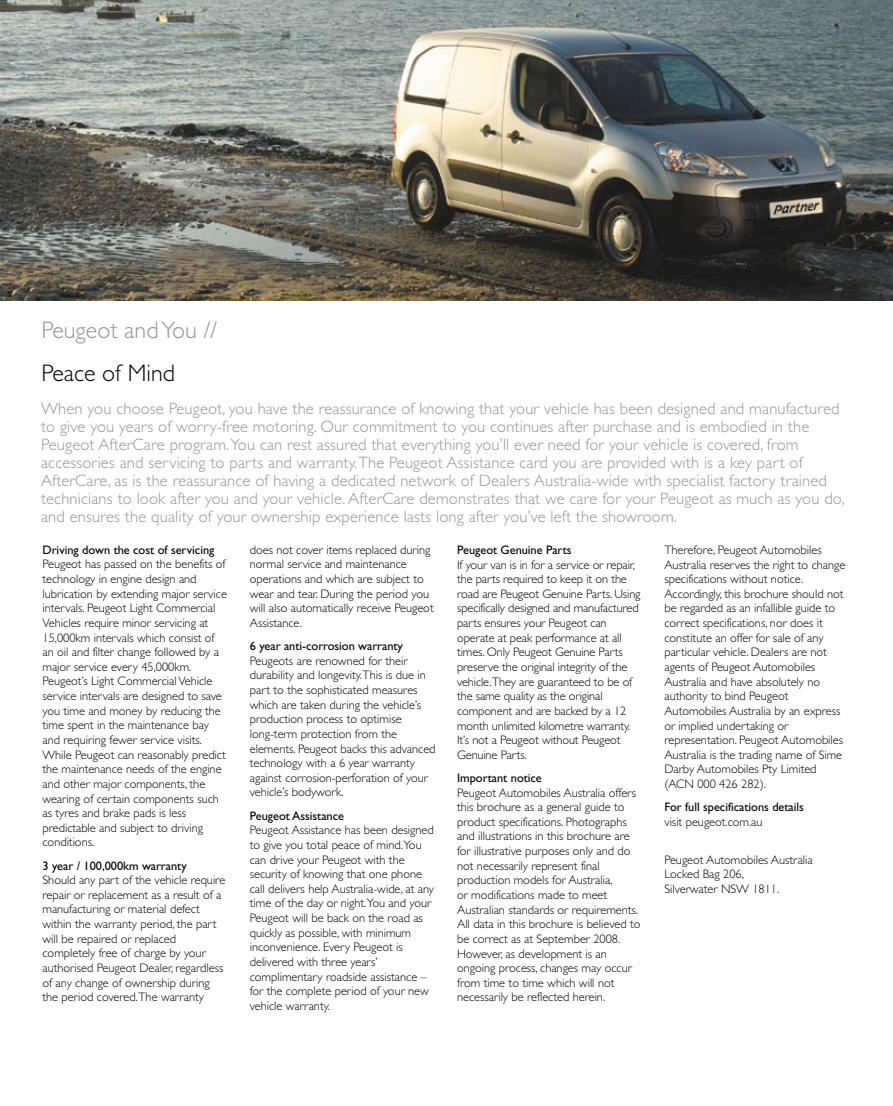
<style>
.page{position:relative;width:893px;height:1106px;background:#fff}
.page>*{position:absolute;margin:0;border:0;box-sizing:border-box;transform-origin:0 0}
.t1{font:300 24px "Gill Sans";color:#939598}
.t2{font:300 24px "Gill Sans";color:#000}
.t3{font:300 16.5px/18px "Gill Sans";letter-spacing:.01em;color:#939598}
.t4{font:300 12.3px/14.7px "Gill Sans";color:#000}
.t5{font:12.3px "Gill Sans";color:#000}
</style>
<div class="page">
<img style="left:0;top:0;width:893px;height:301px">
<h1 class="t1" style="left:41px;top:316px;width:177px">Peugeot and You //</h1>
<h1 class="t2" style="left:41px;top:359px;width:135px">Peace of Mind</h1>
<p class="t3" style="left:41px;top:400px;width:805px">When you choose Peugeot, you have the reassurance of knowing that your vehicle has been designed and manufactured to give you years of worry-free motoring. Our commitment to you continues after purchase and is embodied in the Peugeot AfterCare program. You can rest assured that everything you’ll ever need for your vehicle is covered, from accessories and servicing to parts and warranty. The Peugeot Assistance card you are provided with is a key part of AfterCare, as is the reassurance of having a dedicated network of Dealers Australia-wide with specialist factory trained technicians to look after you and your vehicle. AfterCare demonstrates that we care for your Peugeot as much as you do, and ensures the quality of your ownership experience lasts long after you’ve left the showroom.</p>
<p class="t5" style="left:43px;top:542px;width:173px">Driving down the cost of servicing</p>
<p class="t4" style="left:43px;top:557px;width:186px">Peugeot has passed on the benefits of technology in engine design and lubrication by extending major service intervals. Peugeot Light Commercial Vehicles require minor servicing at 15,000km intervals which consist of an oil and filter change followed by a major service every 45,000km.<br>Peugeot’s Light Commercial Vehicle service intervals are designed to save you time and money by reducing the time spent in the maintenance bay and requiring fewer service visits.<br>While Peugeot can reasonably predict the maintenance needs of the engine and other major components, the wearing of certain components such as tyres and brake pads is less predictable and subject to driving conditions.</p>
<p class="t5" style="left:43px;top:858px;width:146px">3 year / 100,000km warranty</p>
<p class="t4" style="left:43px;top:873px;width:184px">Should any part of the vehicle require repair or replacement as a result of a manufacturing or material defect within the warranty period, the part will be repaired or replaced completely free of charge by your authorised Peugeot Dealer, regardless of any change of ownership during the period covered.The warranty</p>
<p class="t5" style="left:457px;top:542px;width:116px">Peugeot Genuine Parts</p>
<p class="t4" style="left:457px;top:557px;width:185px">If your van is in for a service or repair, the parts required to keep it on the road are Peugeot Genuine Parts. Using specifically designed and manufactured parts ensures your Peugeot can operate at peak performance at all times. Only Peugeot Genuine Parts preserve the original integrity of the vehicle.They are guaranteed to be of the same quality as the original component and are backed by a 12 month unlimited kilometre warranty.<br>It’s not a Peugeot without Peugeot Genuine Parts.</p>
<p class="t5" style="left:457px;top:770px;width:86px">Important notice</p>
<p class="t4" style="left:457px;top:785px;width:185px">Peugeot Automobiles Australia offers this brochure as a general guide to product specifications. Photographs and illustrations in this brochure are for illustrative purposes only and do not necessarily represent final production models for Australia,<br>or modifications made to meet Australian standards or requirements.<br>All data in this brochure is believed to be correct as at September 2008.<br>However, as development is an ongoing process, changes may occur from time to time which will not necessarily be reflected herein.</p>
<p class="t4" style="left:250px;top:542px;width:185px">does not cover items replaced during normal service and maintenance operations and which are subject to wear and tear. During the period you will also automatically receive Peugeot<br>Assistance.</p>
<p class="t5" style="left:250px;top:639px;width:155px">6 year anti-corrosion warranty</p>
<p class="t4" style="left:250px;top:653px;width:187px">Peugeots are renowned for their durability and longevity.This is due in part to the sophisticated measures which are taken during the vehicle’s production process to optimise long-term protection from the elements. Peugeot backs this advanced technology with a 6 year warranty against corrosion-perforation of your vehicle’s bodywork.</p>
<p class="t5" style="left:250px;top:808px;width:96px">Peugeot Assistance</p>
<p class="t4" style="left:250px;top:823px;width:186px">Peugeot Assistance has been designed to give you total peace of mind.You can drive your Peugeot with the security of knowing that one phone call delivers help Australia-wide, at any time of the day or night.You and your Peugeot will be back on the road as quickly as possible, with minimum inconvenience. Every Peugeot is delivered with three years’ complimentary roadside assistance – for the complete period of your new vehicle warranty.</p>
<p class="t4" style="left:664px;top:542px;width:182px">Therefore, Peugeot Automobiles Australia reserves the right to change specifications without notice.<br>Accordingly, this brochure should not be regarded as an infallible guide to correct specifications, nor does it constitute an offer for sale of any particular vehicle. Dealers are not agents of Peugeot Automobiles Australia and have absolutely no authority to bind Peugeot Automobiles Australia by an express or implied undertaking or representation. Peugeot Automobiles Australia is the trading name of Sime Darby Automobiles Pty Limited (ACN 000 426 282).</p>
<p class="t5" style="left:664px;top:800px;width:141px">For full specifications details</p>
<p class="t4" style="left:664px;top:814px;width:100px">visit peugeot.com.au</p>
<p class="t4" style="left:664px;top:852px;width:150px">Peugeot Automobiles Australia<br>Locked Bag 206,<br>Silverwater NSW 1811.</p>
</div>
